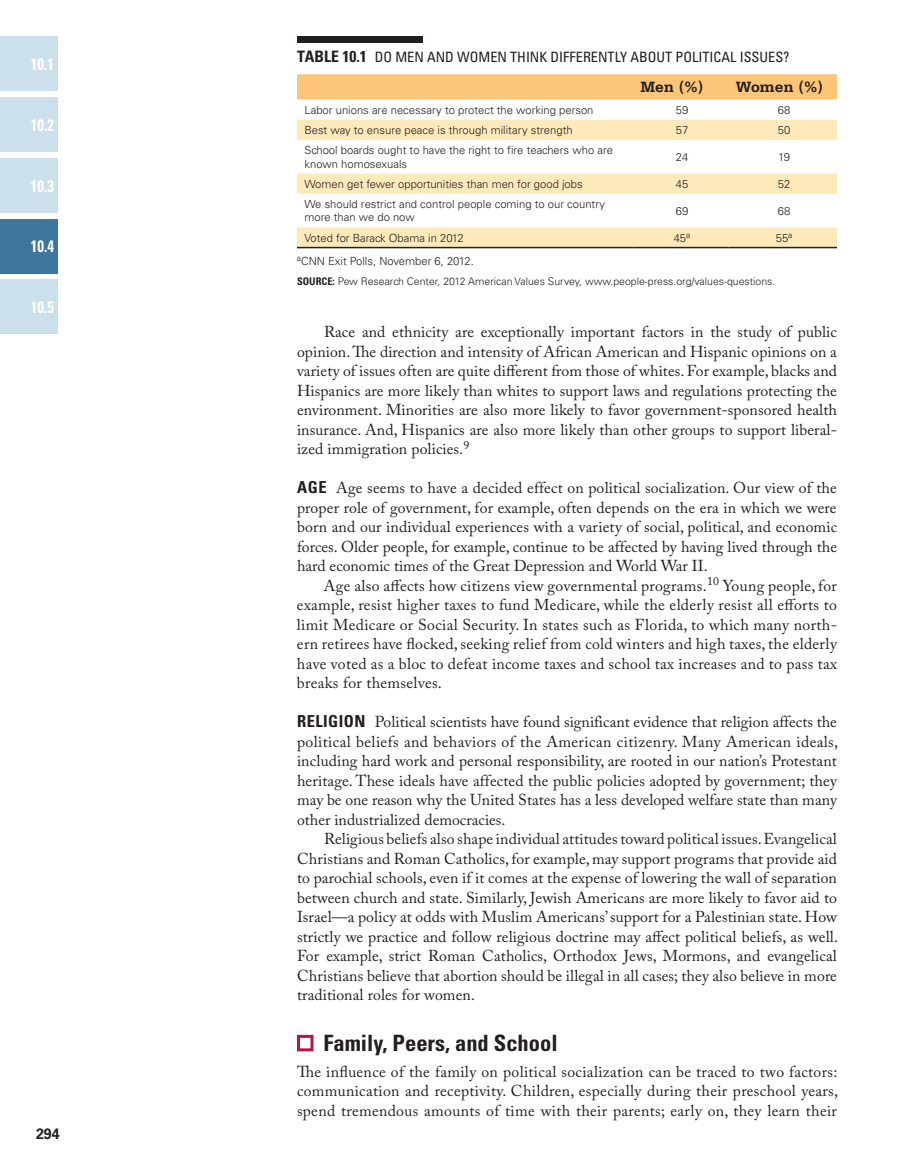
<style>
.page{position:relative;width:918px;height:1175px;background:#fff}
.page>*{position:absolute;margin:0;border:0;box-sizing:border-box;transform-origin:0 0}
.t1{font:700 condensed 22.5px "Univers LT Std";color:#231f20}
.t2{font:700 condensed 16.5px "Univers LT Std";color:#fff;scale:.9 1}
.t3{font:700 condensed 16.5px "Univers LT Std";color:#231f20}
.t4{font:15.75px/19.5px "Adobe Caslon Pro";letter-spacing:.005em;color:#231f20;text-align:justify}
.t5{font:700 15.75px "Serifa Std";color:#231f20}
.t6{font:700 condensed 15.75px "Univers LT Std";color:#231f20}
.t7{font:700 15px "Univers LT Std";color:#231f20;scale:.95 1}
.t8{font:condensed 14.25px "Univers LT Std";color:#231f20}
.t9{font:300 11.25px/13.5px "Univers LT Std";color:#231f20}
.t10{font:300 10.5px "Univers LT Std";color:#231f20}
.t11{font:700 condensed 10.5px "Univers LT Std";color:#231f20}
.s1{font-weight:700;font-size:15.75px}
.s2{font-weight:700;font-stretch:condensed}
.s3{font-family:"Univers LT Std";font-weight:700;font-stretch:condensed;font-size:16.5px}
</style>
<div class="page">
<div style="left:0;top:36px;width:58px;height:55px;background:#cce0eb"></div>
<div style="left:0;top:97px;width:58px;height:55px;background:#cce0eb"></div>
<div style="left:0;top:279px;width:58px;height:55px;background:#cce0eb"></div>
<div style="left:0;top:158px;width:58px;height:55px;background:#cce0eb"></div>
<div style="left:0;top:218px;width:58px;height:55px;background:#3e759c"></div>
<div style="left:297px;top:1034px;width:17px;height:17px;border:3px solid #b11844"></div>
<svg style="left:297px;top:74px;width:540px;height:26px;background:#fdc77b"></svg>
<svg style="left:297px;top:120px;width:540px;height:127px"></svg>
<hr style="left:297px;top:247px;width:336px;height:1px;background:#231f20">
<hr style="left:633px;top:247px;width:95px;height:1px;background:#231f20">
<hr style="left:728px;top:247px;width:109px;height:1px;background:#231f20">
<div style="left:297px;top:36px;width:126px;height:6px;background:#231f20"></div>
<p class="t2" style="left:31px;top:54px;width:27px">10.1</p>
<p class="t2" style="left:31px;top:115px;width:27px">10.2</p>
<p class="t2" style="left:31px;top:175px;width:27px">10.3</p>
<p class="t2" style="left:31px;top:236px;width:27px">10.4</p>
<p class="t2" style="left:31px;top:297px;width:27px">10.5</p>
<p class="t7" style="left:36px;top:1124px;width:27px">294</p>
<p class="t6" style="left:297px;top:47px;width:18px">Table</p>
<p class="t8" style="left:342px;top:48px;width:449px"><span class="s1">10.1</span> DO MEN AND WOMEN THI NK DI FFERENTLY ABOUT POLITI CAL ISSUES?</p>
<p class="t5" style="left:640px;top:78px;width:65px">Men (%)</p>
<p class="t5" style="left:736px;top:78px;width:89px">Women (%)</p>
<p class="t9" style="left:304px;top:103px;width:291px">Labor unions are necessary to protect the working person</p>
<p class="t9" style="left:676px;top:103px;width:14px">59</p>
<p class="t9" style="left:778px;top:103px;width:14px">68</p>
<p class="t9" style="left:305px;top:123px;width:270px">Best way to ensure peace is through military strength</p>
<p class="t9" style="left:676px;top:123px;width:14px">57</p>
<p class="t9" style="left:778px;top:123px;width:14px">50</p>
<p class="t9" style="left:305px;top:143px;width:310px">School boards ought to have the right to fire teachers who are known homosexuals</p>
<p class="t9" style="left:676px;top:150px;width:14px">24</p>
<p class="t9" style="left:778px;top:150px;width:13px">19</p>
<p class="t9" style="left:305px;top:177px;width:280px">Women get fewer opportunities than men for good jobs</p>
<p class="t9" style="left:676px;top:177px;width:14px">45</p>
<p class="t9" style="left:778px;top:177px;width:14px">52</p>
<p class="t9" style="left:305px;top:197px;width:302px">We should restrict and control people coming to our country more than we do now</p>
<p class="t9" style="left:676px;top:204px;width:14px">69</p>
<p class="t9" style="left:778px;top:204px;width:14px">68</p>
<p class="t9" style="left:305px;top:231px;width:161px">Voted for Barack Obama in 2012</p>
<p class="t9" style="left:674px;top:231px;width:18px">45<sup>a</sup></p>
<p class="t9" style="left:776px;top:231px;width:18px">55<sup>a</sup></p>
<p class="t9" style="left:297px;top:254px;width:178px"><sup>a</sup>CNN Exit Polls, November 6, 2012.</p>
<p class="t11" style="left:297px;top:275px;width:13px">Source</p>
<p class="t10" style="left:333px;top:275px;width:444px"><span class="s2">:</span> Pew Research Center, 2012 American Values Survey, www.people-press.org/values-questions.</p>
<p class="t4" style="left:297px;top:322px;width:542px;text-indent:27px">Race and ethnicity are exceptionally important factors in the study of public opinion. The direction and intensity of African American and Hispanic opinions on a variety of issues often are quite different from those of whites. For example, blacks and Hispanics are more likely than whites to support laws and regulations protecting the environment. Minorities are also more likely to favor government-sponsored health insurance. And, Hispanics are also more likely than other groups to support liberal&shy;ized immigration policies.<sup>9</sup></p>
<p class="t4" style="left:297px;top:478px;width:542px"><span class="s3">AGE</span> Age seems to have a decided effect on political socialization. Our view of the proper role of government, for example, often depends on the era in which we were born and our individual experiences with a variety of social, political, and economic forces. Older people, for example, continue to be affected by having lived through the hard economic times of the Great Depression and World War II.</p>
<p class="t4" style="left:297px;top:575px;width:542px;text-indent:27px">Age also affects how citizens view governmental programs.<sup>10</sup> Young people, for example, resist higher taxes to fund Medicare, while the elderly resist all efforts to limit Medicare or Social Security. In states such as Florida, to which many north&shy;ern retirees have flocked, seeking relief from cold winters and high taxes, the elderly have voted as a bloc to defeat income taxes and school tax increases and to pass tax breaks for themselves.</p>
<p class="t3" style="left:297px;top:711px;width:18px">Religion</p>
<p class="t4" style="left:297px;top:712px;width:543px;text-indent:78px">Political scientists have found significant evidence that religion affects the political beliefs and behaviors of the American citizenry. Many American ideals, including hard work and personal responsibility, are rooted in our nation’s Protestant heritage. These ideals have affected the public policies adopted by government; they may be one reason why the United States has a less developed welfare state than many other industrialized democracies.</p>
<p class="t4" style="left:297px;top:829px;width:543px;text-indent:27px">Religious beliefs also shape individual attitudes toward political issues. Evangelical Christians and Roman Catholics, for example, may support programs that provide aid to parochial schools, even if it comes at the expense of lowering the wall of separation between church and state. Similarly, Jewish Americans are more likely to favor aid to Israel—a policy at odds with Muslim Americans’ support for a Palestinian state. How strictly we practice and follow religious doctrine may affect political beliefs, as well.<br>For example, strict Roman Catholics, Orthodox Jews, Mormons, and evangelical Christians believe that abortion should be illegal in all cases; they also believe in more traditional roles for women.</p>
<h1 class="t1" style="left:323px;top:1029px;width:236px">Family, Peers, and School</h1>
<p class="t4" style="left:297px;top:1061px;width:543px">The influence of the family on political socialization can be traced to two factors: communication and receptivity. Children, especially during their preschool years, spend tremendous amounts of time with their parents; early on, they learn their</p>
</div>
